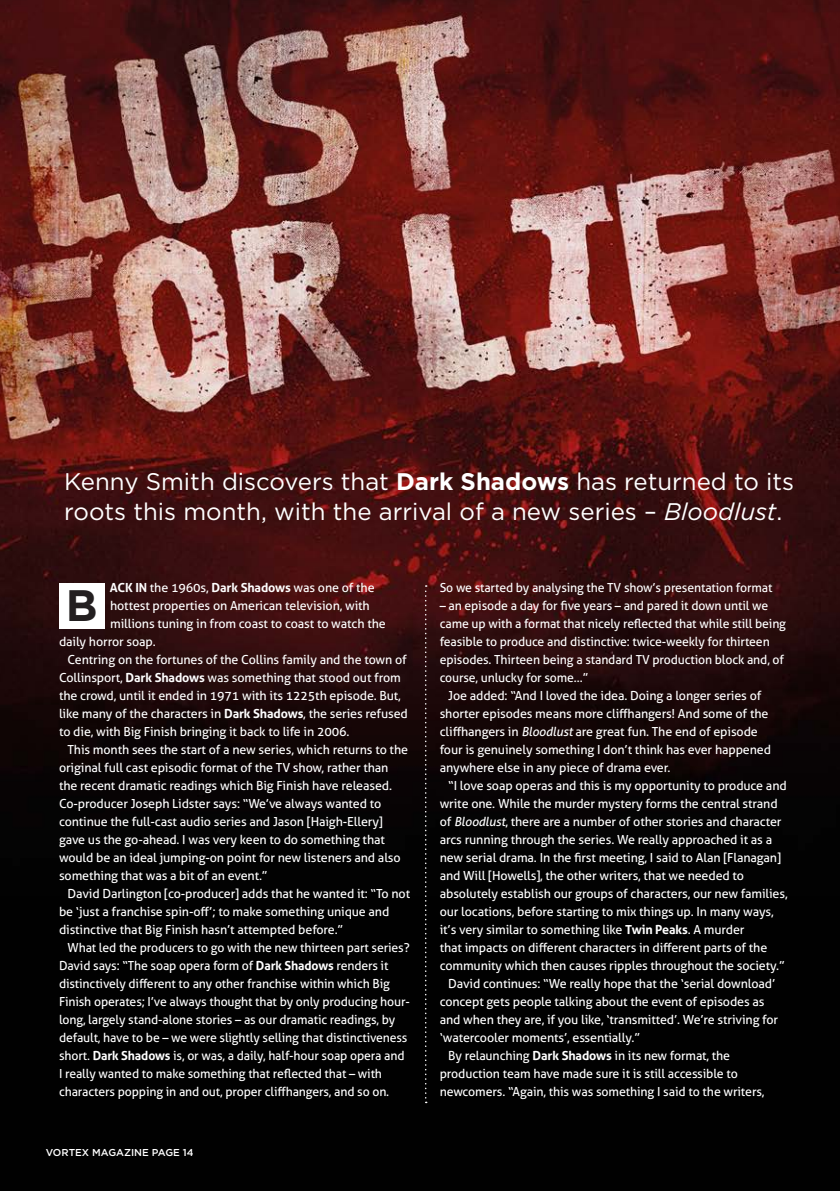
<style>
.page{position:relative;width:840px;height:1191px;background:#fff}
.page>*{position:absolute;margin:0;border:0;box-sizing:border-box;transform-origin:0 0}
.t1{font:700 44px "Gotham";color:#231f20}
.t2{font:24px/30px "Gotham";color:#fff}
.t3{font:12.4px "Aller";letter-spacing:-.01em;color:#fff}
.t4{font:500 10px "Gotham";color:#fff}
.s1{font-weight:700}
.s2{font-style:italic}
</style>
<div class="page">
<img style="left:0;top:0;width:839px;height:1191px">
<div style="left:59px;top:583px;width:45px;height:45px;background:#fff"></div>
<svg style="left:424px;top:585px;width:2px;height:518px"></svg>
<h2 class="t2" style="left:64px;top:466px;width:731px">Kenny Smith discovers that <span class="s1">Dark Shadows</span> has returned to its roots this month, with the arrival of a new series – <span class="s2">Bloodlust</span>.</h2>
<p class="t3" style="left:110px;top:580px;width:266px"><span class="s1">ACK IN</span> the 1960s, <span class="s1">Dark Shadows</span> was one of the</p>
<p class="t3" style="left:110px;top:598px;width:261px">hottest properties on American television, with</p>
<p class="t3" style="left:110px;top:616px;width:277px">millions tuning in from coast to coast to watch the</p>
<p class="t3" style="left:59px;top:634px;width:98px">daily horror soap.</p>
<p class="t3" style="left:67px;top:652px;width:340px">Centring on the fortunes of the Collins family and the town of</p>
<p class="t3" style="left:59px;top:670px;width:343px">Collinsport, <span class="s1">Dark Shadows</span> was something that stood out from</p>
<p class="t3" style="left:59px;top:688px;width:343px">the crowd, until it ended in 1971 with its 1225th episode. But,</p>
<p class="t3" style="left:59px;top:706px;width:350px">like many of the characters in <span class="s1">Dark Shadows</span>, the series refused</p>
<p class="t3" style="left:59px;top:724px;width:292px">to die, with Big Finish bringing it back to life in 2006.</p>
<p class="t3" style="left:67px;top:742px;width:342px">This month sees the start of a new series, which returns to the</p>
<p class="t3" style="left:59px;top:760px;width:331px">original full cast episodic format of the TV show, rather than</p>
<p class="t3" style="left:59px;top:778px;width:334px">the recent dramatic readings which Big Finish have released.</p>
<p class="t3" style="left:59px;top:796px;width:324px">Co-producer Joseph Lidster says: “We’ve always wanted to</p>
<p class="t3" style="left:59px;top:814px;width:325px">continue the full-cast audio series and Jason [Haigh-Ellery]</p>
<p class="t3" style="left:59px;top:832px;width:327px">gave us the go-ahead. I was very keen to do something that</p>
<p class="t3" style="left:59px;top:850px;width:343px">would be an ideal jumping-on point for new listeners and also</p>
<p class="t3" style="left:59px;top:868px;width:210px">something that was a bit of an event.”</p>
<p class="t3" style="left:67px;top:886px;width:344px">David Darlington [co-producer] adds that he wanted it: “To not</p>
<p class="t3" style="left:59px;top:904px;width:331px">be ‘just a franchise spin-off’; to make something unique and</p>
<p class="t3" style="left:59px;top:922px;width:285px">distinctive that Big Finish hasn’t attempted before.”</p>
<p class="t3" style="left:67px;top:940px;width:343px">What led the producers to go with the new thirteen part series?</p>
<p class="t3" style="left:59px;top:958px;width:331px">David says: “The soap opera form of <span class="s1">Dark Shadows</span> renders it</p>
<p class="t3" style="left:59px;top:976px;width:332px">distinctively different to any other franchise within which Big</p>
<p class="t3" style="left:59px;top:994px;width:352px">Finish operates; I’ve always thought that by only producing hour-</p>
<p class="t3" style="left:59px;top:1012px;width:338px">long, largely stand-alone stories – as our dramatic readings, by</p>
<p class="t3" style="left:59px;top:1030px;width:349px">default, have to be – we were slightly selling that distinctiveness</p>
<p class="t3" style="left:59px;top:1048px;width:347px">short. <span class="s1">Dark Shadows</span> is, or was, a daily, half-hour soap opera and</p>
<p class="t3" style="left:59px;top:1066px;width:324px">I really wanted to make something that reflected that – with</p>
<p class="t3" style="left:59px;top:1084px;width:331px">characters popping in and out, proper cliffhangers, and so on.</p>
<h1 class="t1" style="left:66px;top:580px;width:33px">B</h1>
<p class="t4" style="left:46px;top:1147px;width:149px">VORTEX MAGAZINE PAGE 14</p>
<p class="t3" style="left:439px;top:580px;width:334px">So we started by analysing the TV show’s presentation format</p>
<p class="t3" style="left:439px;top:598px;width:330px">– an episode a day for five years – and pared it down until we</p>
<p class="t3" style="left:439px;top:616px;width:347px">came up with a format that nicely reflected that while still being</p>
<p class="t3" style="left:439px;top:634px;width:331px">feasible to produce and distinctive: twice-weekly for thirteen</p>
<p class="t3" style="left:439px;top:652px;width:345px">episodes. Thirteen being a standard TV production block and, of</p>
<p class="t3" style="left:439px;top:670px;width:150px">course, unlucky for some…”</p>
<p class="t3" style="left:448px;top:688px;width:314px">Joe added: “And I loved the idea. Doing a longer series of</p>
<p class="t3" style="left:439px;top:706px;width:330px">shorter episodes means more cliffhangers! And some of the</p>
<p class="t3" style="left:439px;top:724px;width:319px">cliffhangers in <span class="s2">Bloodlust</span> are great fun. The end of episode</p>
<p class="t3" style="left:439px;top:742px;width:332px">four is genuinely something I don’t think has ever happened</p>
<p class="t3" style="left:439px;top:760px;width:232px">anywhere else in any piece of drama ever.</p>
<p class="t3" style="left:448px;top:778px;width:340px">“I love soap operas and this is my opportunity to produce and</p>
<p class="t3" style="left:439px;top:796px;width:339px">write one. While the murder mystery forms the central strand</p>
<p class="t3" style="left:439px;top:814px;width:343px">of <span class="s2">Bloodlust</span>, there are a number of other stories and character</p>
<p class="t3" style="left:439px;top:832px;width:334px">arcs running through the series. We really approached it as a</p>
<p class="t3" style="left:439px;top:850px;width:342px">new serial drama. In the first meeting, I said to Alan [Flanagan]</p>
<p class="t3" style="left:439px;top:868px;width:306px">and Will [Howells], the other writers, that we needed to</p>
<p class="t3" style="left:439px;top:886px;width:349px">absolutely establish our groups of characters, our new families,</p>
<p class="t3" style="left:439px;top:904px;width:335px">our locations, before starting to mix things up. In many ways,</p>
<p class="t3" style="left:439px;top:922px;width:306px">it’s very similar to something like <span class="s1">Twin Peaks</span>. A murder</p>
<p class="t3" style="left:439px;top:940px;width:329px">that impacts on different characters in different parts of the</p>
<p class="t3" style="left:439px;top:958px;width:346px">community which then causes ripples throughout the society.”</p>
<p class="t3" style="left:448px;top:976px;width:328px">David continues: “We really hope that the ‘serial download’</p>
<p class="t3" style="left:439px;top:994px;width:326px">concept gets people talking about the event of episodes as</p>
<p class="t3" style="left:439px;top:1012px;width:340px">and when they are, if you like, ‘transmitted’. We’re striving for</p>
<p class="t3" style="left:439px;top:1030px;width:202px">‘watercooler moments’, essentially.”</p>
<p class="t3" style="left:448px;top:1048px;width:283px">By relaunching <span class="s1">Dark Shadows</span> in its new format, the</p>
<p class="t3" style="left:439px;top:1066px;width:299px">production team have made sure it is still accessible to</p>
<p class="t3" style="left:439px;top:1084px;width:326px">newcomers. “Again, this was something I said to the writers,</p>
</div>
